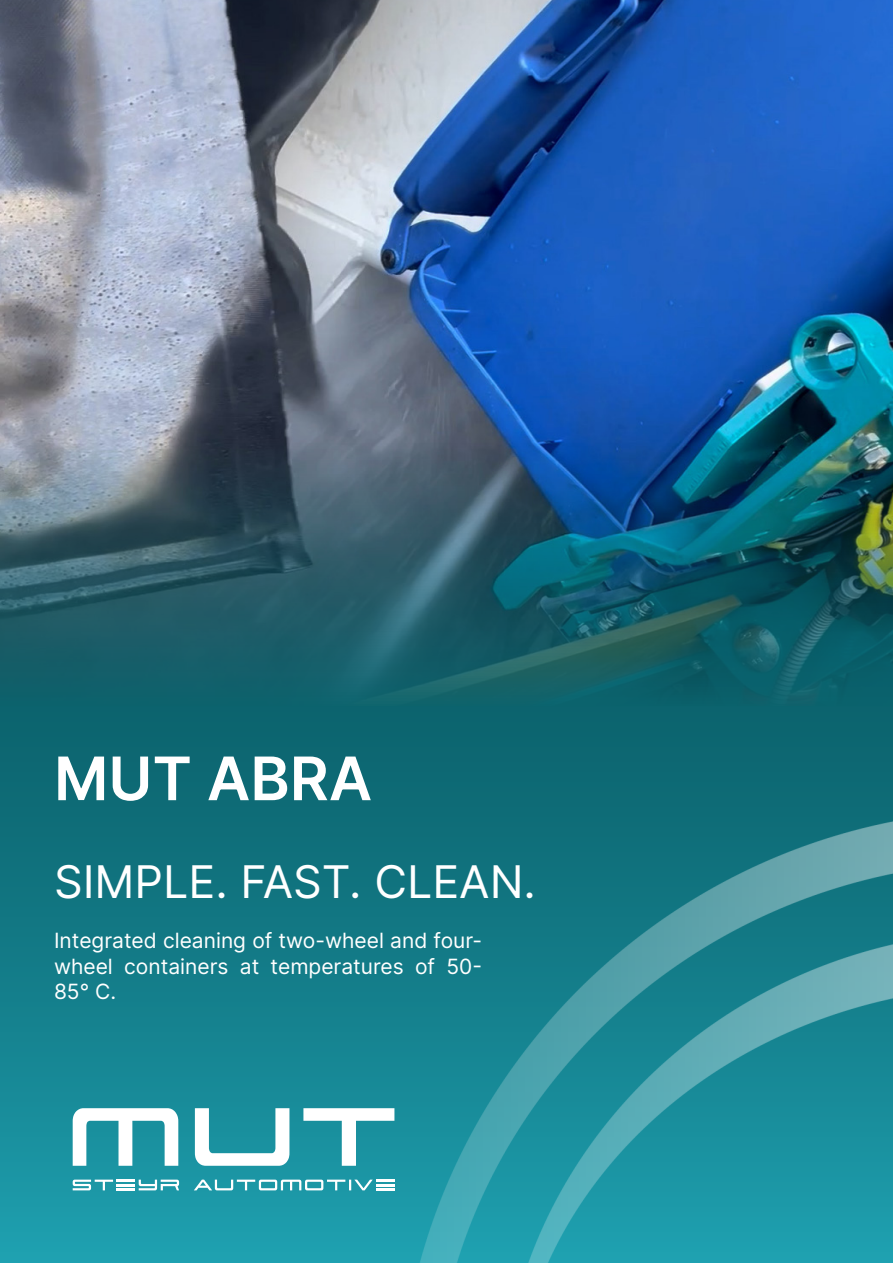
<style>
.page{position:relative;width:893px;height:1263px;background:#fff}
.page>*{position:absolute;margin:0;border:0;box-sizing:border-box;transform-origin:0 0}
.t1{font:600 60px "Inter";color:#fff}
.t2{font:45px "Inter";color:#fff}
.t3{font:21px/25.2px "Inter";color:#fff;text-align:justify}
</style>
<div class="page">
<svg style="left:0;top:706px;width:893px;height:557px;background:#127884"></svg>
<img style="left:362px;top:810px;width:531px;height:453px">
<img style="left:0;top:0;width:893px;height:706px">
<svg style="left:73px;top:1108px;width:105px;height:58px"></svg>
<svg style="left:195px;top:1108px;width:94px;height:58px"></svg>
<svg style="left:303px;top:1108px;width:91px;height:58px"></svg>
<svg style="left:194px;top:1179px;width:200px;height:11px"></svg>
<svg style="left:73px;top:1179px;width:106px;height:11px"></svg>
<p class="t1" style="left:54px;top:735px;width:320px">MUT ABRA</p>
<p class="t2" style="left:54px;top:849px;width:483px">SIMPLE. FAST. CLEAN.</p>
<p class="t3" style="left:54px;top:928px;width:430px">Integrated cleaning of two-wheel and four&shy;wheel containers at temperatures of 50- 85° C.</p>
</div>
